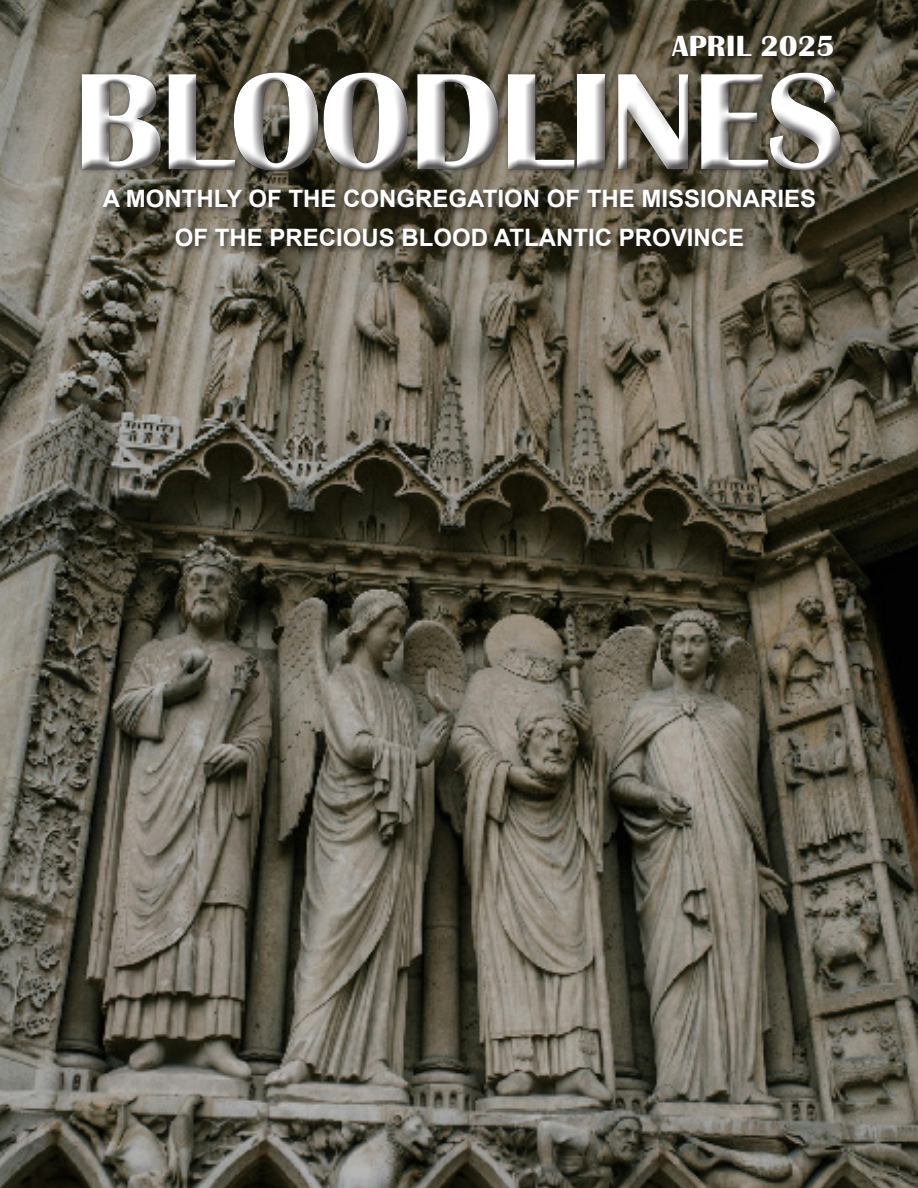
<style>
.page{position:relative;width:918px;height:1188px;background:#fff}
.page>*{position:absolute;margin:0;border:0;box-sizing:border-box;transform-origin:0 0}
.t1{font:700 142.5px "Britannic";letter-spacing:-.02em;color:#fff}
.COVER___Issue_Number{font:700 30px "Britannic";letter-spacing:.01em;color:#fff}
.Headline___All_Caps__60pt__centered{font:700 24px "Arial";color:#fff}
</style>
<div class="page">
<img style="left:0;top:0;width:918px;height:1188px">
<div style="left:671px;top:36px;width:166px;height:24px;background:#231f20;opacity:.75"></div>
<div style="left:102px;top:189px;width:720px;height:65px;background:#231f20;opacity:.75"></div>
<div style="left:71px;top:62px;width:774px;height:114px;background:#fff;opacity:.75"></div>
<div style="left:73px;top:67px;width:778px;height:115px;background:#231f20;opacity:.75"></div>
<p class="COVER___Issue_Number" style="left:672px;top:29px;width:164px">APRIL 2025</p>
<h1 class="t1" style="left:74px;top:42px;width:772px">BLOODLINES</h1>
<p class="Headline___All_Caps__60pt__centered" style="left:103px;top:182px;width:715px">A MONTHLY OF THE CONGREGATION OF THE MISSIONARIES</p>
<p class="Headline___All_Caps__60pt__centered" style="left:175px;top:221px;width:571px">OF THE PRECIOUS BLOOD ATLANTIC PROVINCE</p>
</div>
